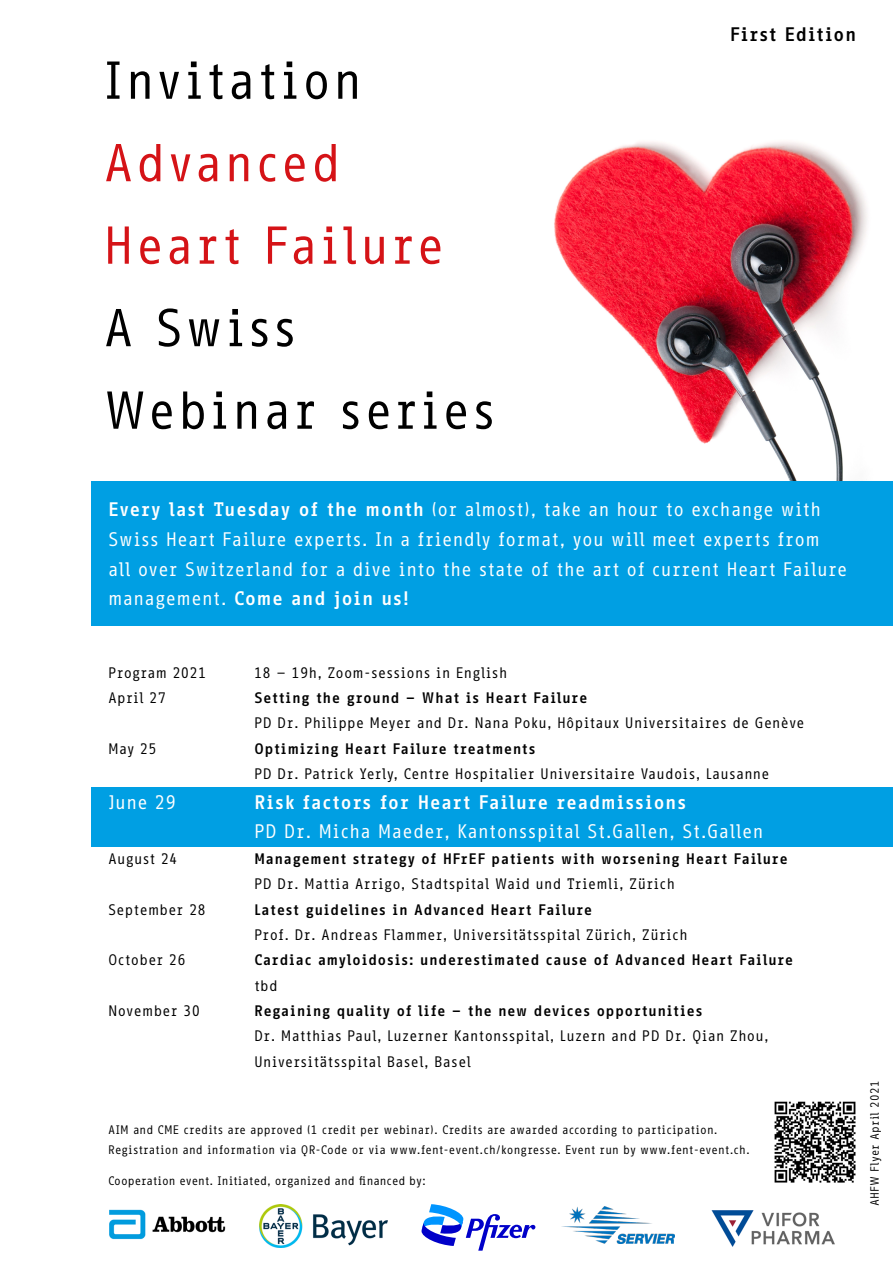
<style>
.page{position:relative;width:893px;height:1263px;background:#fff}
.page>*{position:absolute;margin:0;border:0;box-sizing:border-box;transform-origin:0 0}
.t1{font:51.75px/82.5px "Info Office";letter-spacing:.03em;color:#000}
.t2{font:51.75px/82.5px "Info Office";letter-spacing:.04em;color:#d51317}
.t3{font:19.05px/29.5px "Info Office";letter-spacing:.02em;color:#fff}
.t4{font:700 19.05px "Info Office";letter-spacing:.02em;color:#fff}
.t5{font:700 19.05px "Info Office";letter-spacing:.015em;color:#000}
.t6{font:14.85px/25.3px "Info Office";letter-spacing:.02em;color:#000}
.t7{font:700 14.85px "Info Office";letter-spacing:.02em;color:#000}
.t8{font:12px/19.5px "Info Office";color:#000}
.t9{font:11.7px "Info Office";letter-spacing:.02em;color:#000}
.s1{font-weight:700}
</style>
<div class="page">
<img style="left:554px;top:142px;width:313px;height:339px">
<div style="left:91px;top:481px;width:802px;height:145px;background:#009fe3"></div>
<div style="left:91px;top:787px;width:802px;height:60px;background:#009fe3"></div>
<img style="left:259px;top:1204px;width:129px;height:43px">
<img style="left:561px;top:1206px;width:113px;height:38px">
<svg style="left:422px;top:1204px;width:113px;height:47px"></svg>
<img style="left:711px;top:1210px;width:124px;height:37px">
<img style="left:774px;top:1101px;width:82px;height:82px">
<img style="left:109px;top:1209px;width:117px;height:31px">
<h1 class="t1" style="left:103px;top:39px;width:261px">Invitation</h1>
<h1 class="t2" style="left:103px;top:121px;width:343px">Advanced<br>Heart Failure</h1>
<h1 class="t1" style="left:103px;top:286px;width:394px">A Swiss<br>Webinar series</h1>
<p class="t5" style="left:730px;top:22px;width:128px">First Edition</p>
<p class="t3" style="left:108px;top:495px;width:741px"><span class="s1">Every last Tuesday of the month</span> (or almost), take an hour to exchange with Swiss Heart Failure experts. In a friendly format, you will meet experts from all over Switzerland for a dive into the state of the art of current Heart Failure management. <span class="s1">Come and join us!</span></p>
<p class="t6" style="left:108px;top:659px;width:100px">Program 2021</p>
<p class="t6" style="left:254px;top:659px;width:255px">18 – 19h, Zoom-sessions in English</p>
<p class="t6" style="left:108px;top:685px;width:60px">April 27</p>
<p class="t7" style="left:254px;top:689px;width:335px">Setting the ground – What is Heart Failure</p>
<p class="t6" style="left:254px;top:710px;width:552px">PD Dr. Philippe Meyer and Dr. Nana Poku, Hôpitaux Universitaires de Genève</p>
<p class="t6" style="left:108px;top:736px;width:50px">May 25</p>
<p class="t7" style="left:254px;top:740px;width:283px">Optimizing Heart Failure treatments</p>
<p class="t6" style="left:254px;top:761px;width:517px">PD Dr. Patrick Yerly, Centre Hospitalier Universitaire Vaudois, Lausanne</p>
<p class="t3" style="left:108px;top:787px;width:70px">June 29</p>
<p class="t4" style="left:254px;top:791px;width:434px">Risk factors for Heart Failure readmissions</p>
<p class="t3" style="left:254px;top:817px;width:511px">PD Dr. Micha Maeder, Kantonsspital St.Gallen, St.Gallen</p>
<p class="t6" style="left:108px;top:846px;width:71px">August 24</p>
<p class="t7" style="left:254px;top:850px;width:535px">Management strategy of HFrEF patients with worsening Heart Failure</p>
<p class="t6" style="left:254px;top:871px;width:422px">PD Dr. Mattia Arrigo, Stadtspital Waid und Triemli, Zürich</p>
<p class="t6" style="left:108px;top:896px;width:99px">September 28</p>
<p class="t7" style="left:254px;top:900px;width:340px">Latest guidelines in Advanced Heart Failure</p>
<p class="t6" style="left:254px;top:922px;width:435px">Prof. Dr. Andreas Flammer, Universitätsspital Zürich, Zürich</p>
<p class="t6" style="left:108px;top:947px;width:79px">October 26</p>
<p class="t7" style="left:254px;top:951px;width:541px">Cardiac amyloidosis: underestimated cause of Advanced Heart Failure</p>
<p class="t6" style="left:254px;top:973px;width:25px">tbd</p>
<p class="t6" style="left:108px;top:998px;width:93px">November 30</p>
<p class="t7" style="left:254px;top:1002px;width:450px">Regaining quality of life – the new devices opportunities</p>
<p class="t6" style="left:254px;top:1023px;width:516px">Dr. Matthias Paul, Luzerner Kantonsspital, Luzern and PD Dr. Qian Zhou,<br>Universitätsspital Basel, Basel</p>
<p class="t8" style="left:108px;top:1120px;width:643px">AIM and CME credits are approved (1 credit per webinar). Credits are awarded according to participation.<br>Registration and information via QR-Code or via www.fent-event.ch/kongresse. Event run by www.fent-event.ch.</p>
<p class="t8" style="left:108px;top:1171px;width:319px">Cooperation event. Initiated, organized and financed by:</p>
<p class="t9" style="left:868px;top:1206px;width:127px;rotate:-90deg">AHFW Flyer April 2021</p>
</div>
